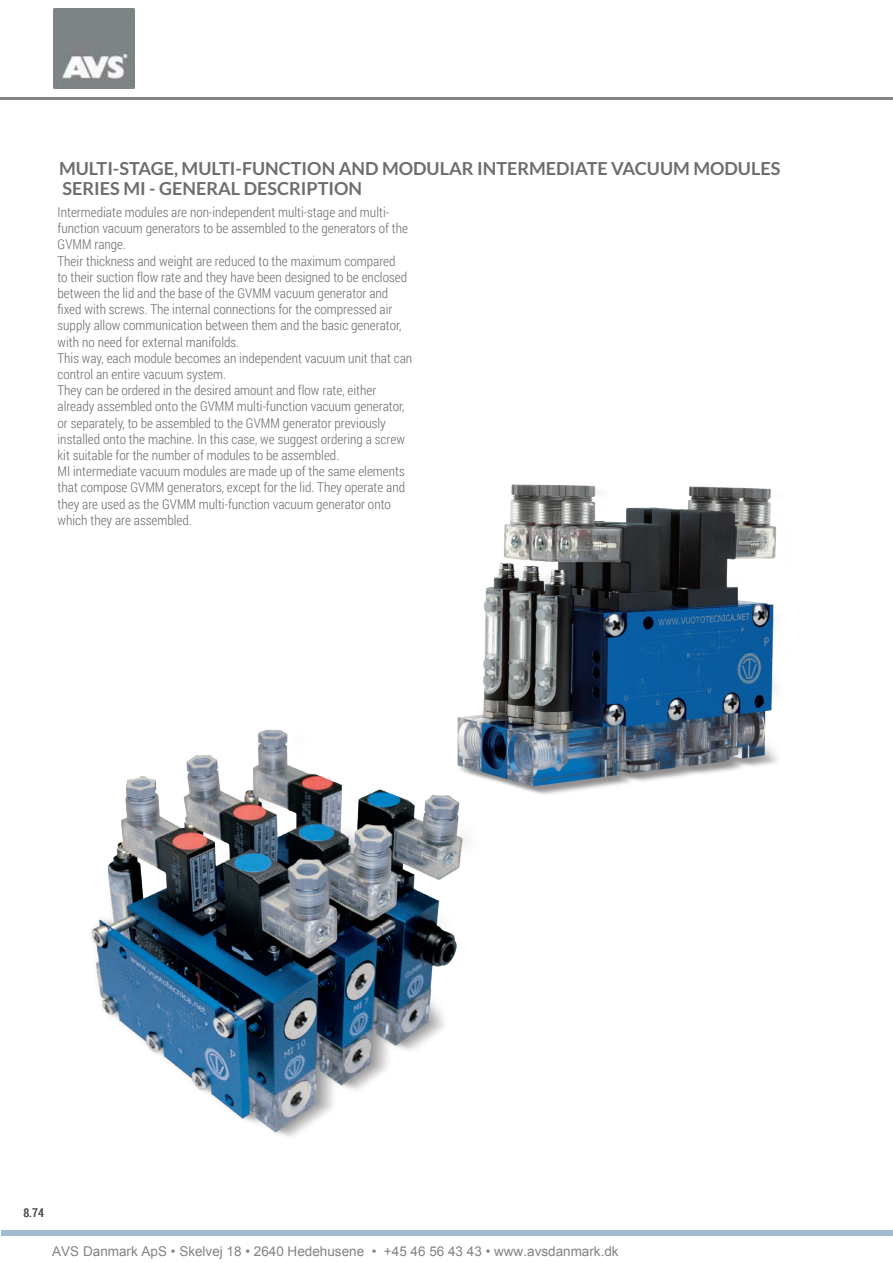
<style>
.page{position:relative;width:893px;height:1263px;background:#fff}
.page>*{position:absolute;margin:0;border:0;box-sizing:border-box;transform-origin:0 0}
.t1{font:700 18px/20.2px "Lato";color:#6d6e71}
.t2{font:300 13.5px/16.2px "Roboto Condensed";color:#6d6e71}
.t3{font:13.5px "Arial";color:#828385}
.t4{font:12px "Roboto Condensed";color:#57585a}
</style>
<div class="page">
<img style="left:483px;top:484px;width:294px;height:311px">
<img style="left:91px;top:692px;width:405px;height:445px">
<img style="left:54px;top:8px;width:80px;height:81px">
<h1 class="t1" style="left:59px;top:159px;width:723px">MULTI-STAGE, MULTI-FUNCTION AND MODULAR INTERMEDIATE VACUUM MODULES<br>SERIES MI - GENERAL DESCRIPTION</h1>
<p class="t2" style="left:58px;top:205px;width:356px">Intermediate modules are non-independent multi-stage and multi&shy;function vacuum generators to be assembled to the generators of the GVMM range.<br>Their thickness and weight are reduced to the maximum compared<br>to their suction flow rate and they have been designed to be enclosed between the lid and the base of the GVMM vacuum generator and fixed with screws. The internal connections for the compressed air supply allow communication between them and the basic generator, with no need for external manifolds.<br>This way, each module becomes an independent vacuum unit that can control an entire vacuum system.<br>They can be ordered in the desired amount and flow rate, either already assembled onto the GVMM multi-function vacuum generator, or separately, to be assembled to the GVMM generator previously installed onto the machine. In this case, we suggest ordering a screw kit suitable for the number of modules to be assembled.<br>MI intermediate vacuum modules are made up of the same elements that compose GVMM generators, except for the lid. They operate and they are used as the GVMM multi-function vacuum generator onto which they are assembled.</p>
<p class="t4" style="left:23px;top:1206px;width:22px">8.74</p>
<p class="t3" style="left:52px;top:1243px;width:568px">AVS Danmark ApS • Skelvej 18 • 2640 Hedehusene • +45 46 56 43 43 • www.avsdanmark.dk</p>
</div>
